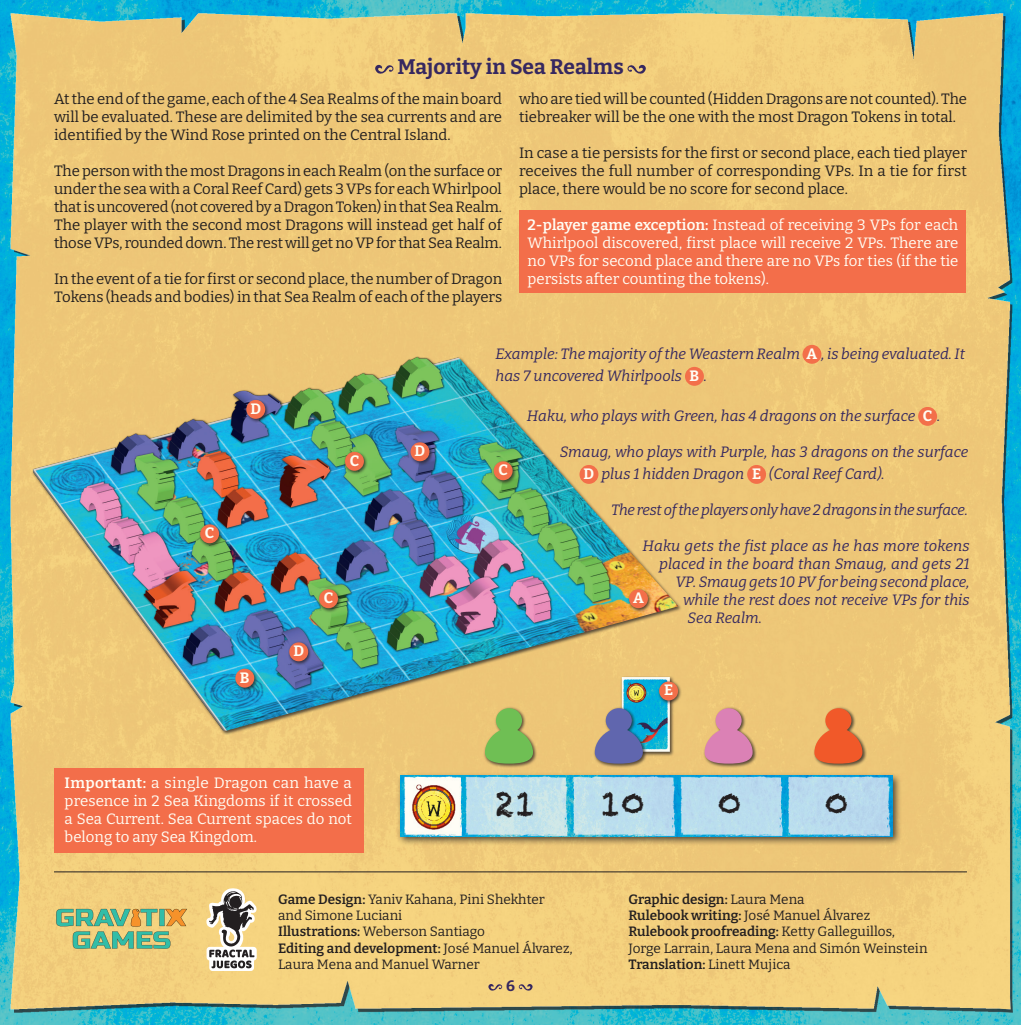
<style>
.page{position:relative;width:1021px;height:1025px;background:#fff}
.page>*{position:absolute;margin:0;border:0;box-sizing:border-box;transform-origin:0 0}
.t1{font:34.5px "Chalkduster";color:#231f20}
.t2{font:700 21px "Bitter";color:#362860}
.t3{font:15px/18px "Bitter";letter-spacing:-.005em;color:#231f20;text-align:justify}
.t4{font:italic 15px/22px "Bitter";color:#362960}
.t5{font:15px/18px "Bitter";color:#fffef4;text-align:justify}
.t6{font:700 15px "Bitter";color:#fffef4}
.t7{font:700 15px "Bitter";color:#362860}
.t8{font:13.5px/16.2px "Bitter";color:#231f20}
.t9{font:600 13.5px "Bitter";color:#231f20}
.s1{font-weight:600}
.s2{font-weight:700;font-style:normal;color:#fffef4}
.s3{font-weight:400;font-style:italic;color:#362960}
.s4{font-weight:400}
</style>
<div class="page">
<img style="left:0;top:1px;width:1020px;height:1021px">
<div style="left:519px;top:210px;width:447px;height:83px;background:#f36e4a"></div>
<svg style="left:375px;top:64px;width:19px;height:10px"></svg>
<svg style="left:626px;top:64px;width:20px;height:10px"></svg>
<img style="left:12px;top:336px;width:666px;height:394px">
<div style="left:802px;top:345px;width:19px;height:19px;background:#f36f4a;border-radius:50%"></div>
<div style="left:685px;top:367px;width:19px;height:19px;background:#f36f4a;border-radius:50%"></div>
<div style="left:918px;top:407px;width:19px;height:19px;background:#f36f4a;border-radius:50%"></div>
<div style="left:579px;top:465px;width:19px;height:19px;background:#f36f4a;border-radius:50%"></div>
<div style="left:747px;top:465px;width:19px;height:19px;background:#f36f4a;border-radius:50%"></div>
<div style="left:620px;top:676px;width:54px;height:80px;background:#231f20;opacity:.75"></div>
<img style="left:622px;top:677px;width:48px;height:75px">
<div style="left:593px;top:706px;width:54px;height:62px;background:#231f20;opacity:.75"></div>
<svg style="left:594px;top:708px;width:48px;height:55px;background:#6c7da5"></svg>
<div style="left:483px;top:706px;width:54px;height:62px;background:#231f20;opacity:.75"></div>
<svg style="left:485px;top:708px;width:48px;height:55px;background:#92bc5d"></svg>
<div style="left:703px;top:706px;width:54px;height:62px;background:#231f20;opacity:.75"></div>
<svg style="left:704px;top:708px;width:48px;height:55px;background:#db929e"></svg>
<div style="left:812px;top:706px;width:54px;height:62px;background:#231f20;opacity:.75"></div>
<svg style="left:814px;top:708px;width:48px;height:55px;background:#e97740"></svg>
<div style="left:627px;top:588px;width:25px;height:25px;background:#231f20;opacity:.75"></div>
<div style="left:629px;top:589px;width:19px;height:19px;background:#f36f4a;border-radius:50%"></div>
<div style="left:234px;top:667px;width:24px;height:25px;background:#231f20;opacity:.75"></div>
<div style="left:235px;top:669px;width:19px;height:18px;background:#f36f4a;border-radius:50%"></div>
<div style="left:317px;top:588px;width:25px;height:25px;background:#231f20;opacity:.75"></div>
<div style="left:319px;top:589px;width:19px;height:19px;background:#f36f4a;border-radius:50%"></div>
<div style="left:198px;top:523px;width:25px;height:25px;background:#231f20;opacity:.75"></div>
<div style="left:200px;top:524px;width:19px;height:19px;background:#f36f4a;border-radius:50%"></div>
<div style="left:492px;top:460px;width:25px;height:25px;background:#231f20;opacity:.75"></div>
<div style="left:493px;top:461px;width:19px;height:19px;background:#f36f4a;border-radius:50%"></div>
<div style="left:245px;top:398px;width:24px;height:25px;background:#231f20;opacity:.75"></div>
<div style="left:246px;top:400px;width:19px;height:19px;background:#f36f4a;border-radius:50%"></div>
<div style="left:288px;top:641px;width:24px;height:25px;background:#231f20;opacity:.75"></div>
<div style="left:289px;top:642px;width:19px;height:19px;background:#f36f4a;border-radius:50%"></div>
<div style="left:409px;top:441px;width:25px;height:25px;background:#231f20;opacity:.75"></div>
<div style="left:410px;top:442px;width:19px;height:19px;background:#f36f4a;border-radius:50%"></div>
<div style="left:657px;top:680px;width:25px;height:25px;background:#231f20;opacity:.75"></div>
<div style="left:659px;top:681px;width:19px;height:19px;background:#f36f4a;border-radius:50%"></div>
<div style="left:343px;top:450px;width:25px;height:25px;background:#231f20;opacity:.75"></div>
<div style="left:345px;top:452px;width:19px;height:19px;background:#f36f4a;border-radius:50%"></div>
<div style="left:396px;top:772px;width:505px;height:74px;background:#231f20;opacity:.75"></div>
<img style="left:400px;top:776px;width:492px;height:60px">
<hr style="left:54px;top:871px;width:912px;height:1px;background:#231f20">
<svg style="left:488px;top:983px;width:15px;height:8px"></svg>
<svg style="left:518px;top:983px;width:15px;height:8px"></svg>
<div style="left:54px;top:768px;width:310px;height:84px;background:#f36e4a"></div>
<svg style="left:56px;top:909px;width:131px;height:40px;background:#a3ba80"></svg>
<svg style="left:205px;top:886px;width:53px;height:85px"></svg>
<p class="t2" style="left:397px;top:53px;width:228px">Majority in Sea Realms</p>
<p class="t3" style="left:54px;top:90px;width:449px">At the end of the game, each of the 4 Sea Realms of the main board will be evaluated. These are delimited by the sea currents and are identified by the Wind Rose printed on the Central Island.</p>
<p class="t3" style="left:54px;top:162px;width:449px">The person with the most Dragons in each Realm (on the surface or under the sea with a Coral Reef Card) gets 3 VPs for each Whirlpool that is uncovered (not covered by a Dragon Token) in that Sea Realm.<br>The player with the second most Dragons will instead get half of those VPs, rounded down. The rest will get no VP for that Sea Realm.</p>
<p class="t3" style="left:54px;top:270px;width:449px">In the event of a tie for first or second place, the number of Dragon<br>Tokens (heads and bodies) in that Sea Realm of each of the players</p>
<p class="t3" style="left:519px;top:90px;width:449px">who are tied will be counted (Hidden Dragons are not counted). The tiebreaker will be the one with the most Dragon Tokens in total.</p>
<p class="t3" style="left:519px;top:144px;width:449px">In case a tie persists for the first or second place, each tied player receives the full number of corresponding VPs. In a tie for first place, there would be no score for second place.</p>
<p class="t5" style="left:527px;top:216px;width:432px"><span class="s1">2-player game exception:</span> Instead of receiving 3 VPs for each Whirlpool discovered, first place will receive 2 VPs. There are no VPs for second place and there are no VPs for ties (if the tie persists after counting the tokens).</p>
<p class="t6" style="left:250px;top:399px;width:12px">D</p>
<p class="t6" style="left:205px;top:523px;width:11px">C</p>
<p class="t6" style="left:240px;top:668px;width:11px">B</p>
<p class="t6" style="left:350px;top:451px;width:11px">C</p>
<p class="t6" style="left:293px;top:641px;width:12px">D</p>
<p class="t6" style="left:324px;top:588px;width:11px">C</p>
<p class="t5" style="left:65px;top:773px;width:289px"><span class="s1">Important:</span> a single Dragon can have a presence in 2 Sea Kingdoms if it crossed a Sea Current. Sea Current spaces do not belong to any Sea Kingdom.</p>
<p class="t6" style="left:414px;top:441px;width:12px">D</p>
<p class="t4" style="left:495px;top:343px;width:471px">Example: The majority of the Weastern Realm <span class="s2">A</span> , is being evaluated. It has 7 uncovered Whirlpools</p>
<p class="t6" style="left:689px;top:366px;width:19px">B <span class="s3">.</span></p>
<p class="t4" style="left:527px;top:405px;width:390px">Haku, who plays with Green, has 4 dragons on the surface</p>
<p class="t6" style="left:922px;top:406px;width:19px">C <span class="s3">.</span></p>
<p class="t4" style="left:560px;top:441px;width:410px">Smaug, who plays with Purple, has 3 dragons on the surface</p>
<p class="t6" style="left:583px;top:464px;width:12px">D</p>
<p class="t4" style="left:601px;top:463px;width:144px">plus 1 hidden Dragon</p>
<p class="t6" style="left:752px;top:464px;width:11px">E</p>
<p class="t4" style="left:769px;top:463px;width:117px">(Coral Reef Card).</p>
<p class="t4" style="left:611px;top:499px;width:358px">The rest of the players only have 2 dragons in the surface.</p>
<p class="t4" style="left:642px;top:535px;width:329px">Haku gets the fist place as he has more tokens</p>
<p class="t4" style="left:659px;top:553px;width:312px">placed in the board than Smaug, and gets 21</p>
<p class="t4" style="left:675px;top:571px;width:295px">VP. Smaug gets 10 PV for being second place,</p>
<p class="t4" style="left:683px;top:589px;width:288px">while the rest does not receive VPs for this</p>
<p class="t4" style="left:687px;top:607px;width:76px">Sea Realm.</p>
<p class="t6" style="left:498px;top:460px;width:11px">C</p>
<p class="t6" style="left:633px;top:588px;width:12px">A</p>
<p class="t6" style="left:664px;top:681px;width:11px">E</p>
<p class="t1" style="left:495px;top:784px;width:42px">21</p>
<p class="t1" style="left:600px;top:784px;width:46px">10</p>
<p class="t1" style="left:717px;top:784px;width:25px">0</p>
<p class="t1" style="left:824px;top:784px;width:25px">0</p>
<p class="t8" style="left:278px;top:891px;width:268px"><span class="s1">Game Design:</span> Yaniv Kahana, Pini Shekhter and Simone Luciani</p>
<p class="t8" style="left:278px;top:923px;width:208px"><span class="s1">Illustrations:</span> Weberson Santiago</p>
<p class="t8" style="left:278px;top:939px;width:296px"><span class="s1">Editing and development:</span> José Manuel Álvarez,<br>Laura Mena and Manuel Warner</p>
<p class="t7" style="left:506px;top:976px;width:10px">6</p>
<p class="t9" style="left:628px;top:890px;width:178px">Graphic design: <span class="s4">Laura Mena</span></p>
<p class="t8" style="left:628px;top:907px;width:243px"><span class="s1">Rulebook writing:</span> José Manuel Álvarez</p>
<p class="t9" style="left:628px;top:923px;width:268px">Rulebook proofreading: <span class="s4">Ketty Galleguillos,</span></p>
<p class="t8" style="left:628px;top:939px;width:300px">Jorge Larrain, Laura Mena and Simón Weinstein</p>
<p class="t9" style="left:628px;top:955px;width:164px">Translation: <span class="s4">Linett Mujica</span></p>
</div>
